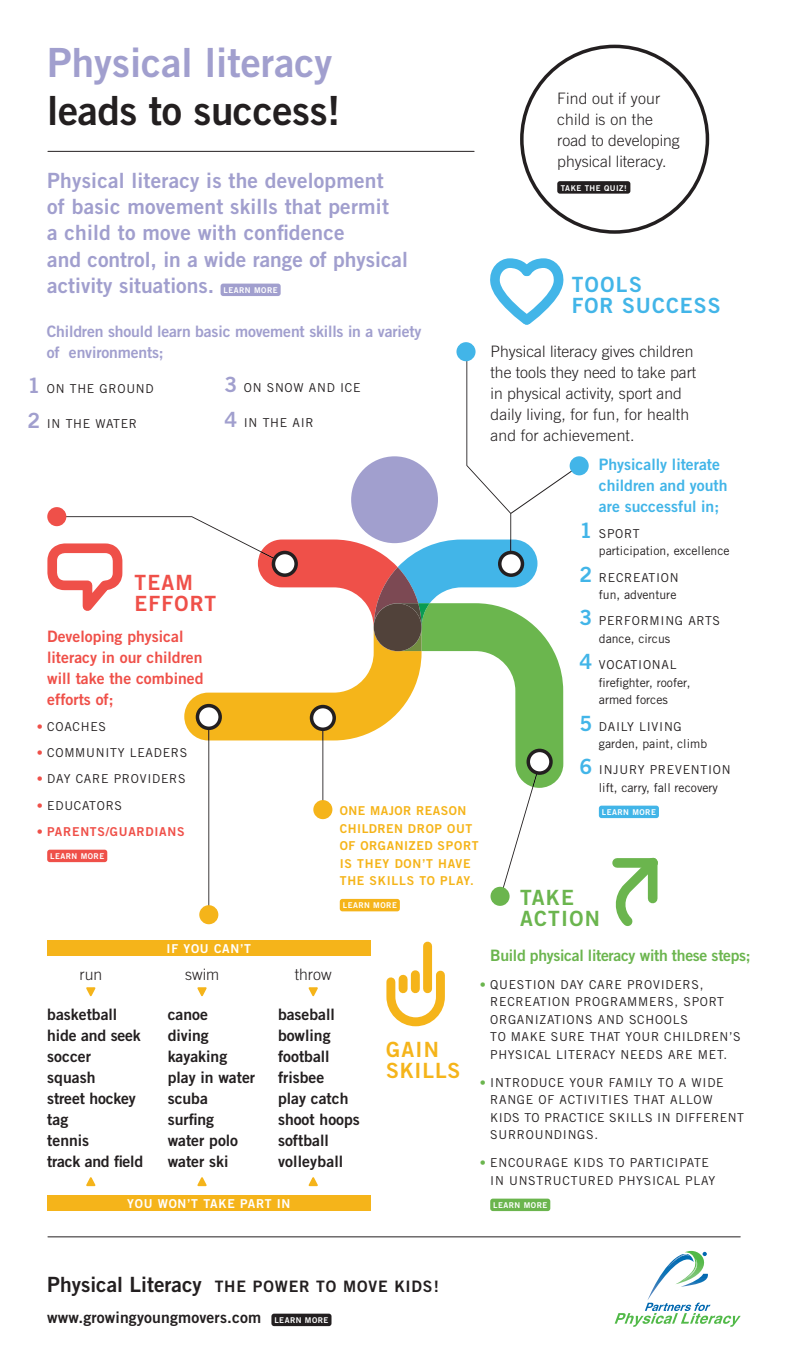
<style>
.page{position:relative;width:788px;height:1371px;background:#fff}
.page>*{position:absolute;margin:0;border:0;box-sizing:border-box;transform-origin:0 0}
.t1{font:40.25px "Trade Gothic Bold Two";color:#a19fce}
.t2{font:40.25px "Trade Gothic Bold Two";letter-spacing:-.01em;color:#231f20}
.t3{font:21px/26.2px "Trade Gothic Bold Two";letter-spacing:.01em;color:#a19fce}
.t4{font:21px/21px "Trade Gothic Bold Two";letter-spacing:.05em;color:#42b5e8}
.t5{font:21px/21px "Trade Gothic Bold Two";letter-spacing:.06em;color:#6bb54e}
.t6{font:21px/21px "Trade Gothic Bold Two";letter-spacing:.04em;color:#f5b41a}
.t7{font:21px/21px "Trade Gothic Bold Two";letter-spacing:.06em;color:#ef5049}
.t8{font:15.75px/21px "Trade Gothic Bold Two";color:#231f20}
.t9{font:300 15.75px/21px "Trade Gothic";color:#231f20}
.t10{font:15.75px/21px "Trade Gothic Bold Two";color:#ef5049}
.t11{font:15.75px/21px "Trade Gothic Bold Two";letter-spacing:-.01em;color:#a19fce}
.t12{font:15.75px/21px "Trade Gothic Bold Two";color:#42b5e8}
.t13{font:15.75px "Trade Gothic Bold Two";letter-spacing:-.02em;color:#6bb54e}
.t14{font:12.25px/17.5px "Trade Gothic";letter-spacing:.06em;color:#231f20}
.t15{font:12.25px/17.5px "Trade Gothic";color:#231f20}
.t16{font:12.25px/17.5px "Trade Gothic Bold Two";letter-spacing:.05em;color:#f5b41a}
.t17{font:12.25px "Trade Gothic Bold Two";letter-spacing:.06em;color:#fff}
.t18{font:12.25px "Trade Gothic Bold Two";letter-spacing:.06em;color:#ef5049}
.t19{font:8.05px "Trade Gothic Bold Two";letter-spacing:.06em;color:#fff}
.s1{font-family:"Trade Gothic Bold Two";font-size:21px;color:#a19fce}
.s2{color:#ef5049}
.s3{font-family:"Trade Gothic"}
.s4{font-family:"Trade Gothic Bold Two";font-size:21px;color:#42b5e8}
.s5{color:#6bb54e}
.s6{font-size:21px}
.s7{font-size:8.05px;color:#fff}
</style>
<div class="page">
<div style="left:491px;top:1199px;width:58px;height:10px;background:#6bb54e"></div>
<div style="left:490px;top:1198px;width:60px;height:12px;border:3px solid #6bb54e"></div>
<div style="left:47px;top:507px;width:19px;height:19px;background:#ef5049;border-radius:50%"></div>
<div style="left:222px;top:285px;width:57px;height:10px;background:#a19fce"></div>
<div style="left:220px;top:283px;width:60px;height:13px;border:3px solid #a19fce"></div>
<hr style="left:48px;top:151px;width:426px;height:1px;background:#231f20">
<div style="left:600px;top:807px;width:57px;height:9px;background:#42b5e8"></div>
<div style="left:598px;top:805px;width:61px;height:13px;border:3px solid #42b5e8"></div>
<div style="left:456px;top:342px;width:19px;height:19px;background:#42b5e8;border-radius:50%"></div>
<div style="left:569px;top:456px;width:19px;height:19px;background:#42b5e8;border-radius:50%"></div>
<div style="left:47px;top:1195px;width:323px;height:15px;background:#f5b41a"></div>
<div style="left:47px;top:940px;width:323px;height:15px;background:#f5b41a"></div>
<svg style="left:612px;top:857px;width:46px;height:69px"></svg>
<div style="left:617px;top:858px;width:36px;height:9px;background:#6bb54e"></div>
<div style="left:647px;top:862px;width:10px;height:36px;background:#6bb54e"></div>
<svg style="left:386px;top:941px;width:59px;height:86px"></svg>
<div style="left:520px;top:45px;width:189px;height:189px;border:4px solid #231f20;border-radius:50%"></div>
<div style="left:558px;top:182px;width:71px;height:10px;background:#231f20"></div>
<div style="left:557px;top:181px;width:73px;height:13px;border:3px solid #231f20"></div>
<svg style="left:490px;top:258px;width:74px;height:67px"></svg>
<div style="left:341px;top:900px;width:57px;height:10px;background:#f5b41a"></div>
<div style="left:340px;top:898px;width:60px;height:13px;border:3px solid #f5b41a"></div>
<hr style="left:208px;top:719px;width:1px;height:194px;background:#231f20">
<hr style="left:322px;top:721px;width:1px;height:87px;background:#231f20">
<div style="left:48px;top:851px;width:58px;height:9px;background:#ef5049"></div>
<div style="left:47px;top:849px;width:60px;height:13px;border:3px solid #ef5049"></div>
<div style="left:47px;top:543px;width:75px;height:47px;border:10px solid #ef5049;border-radius:13px"></div>
<div style="left:199px;top:905px;width:19px;height:19px;background:#f5b41a;border-radius:50%"></div>
<div style="left:313px;top:800px;width:19px;height:19px;background:#f5b41a;border-radius:50%"></div>
<div style="left:490px;top:886px;width:19px;height:19px;background:#6bb54e;border-radius:50%"></div>
<svg style="left:184px;top:355px;width:396px;height:432px"></svg>
<div style="left:273px;top:552px;width:23px;height:23px;background:#fff;border-radius:50%"></div>
<div style="left:272px;top:550px;width:26px;height:27px;border:4px solid #231f20;border-radius:50%"></div>
<div style="left:499px;top:552px;width:23px;height:23px;background:#fff;border-radius:50%"></div>
<div style="left:498px;top:550px;width:26px;height:27px;border:4px solid #231f20;border-radius:50%"></div>
<div style="left:197px;top:705px;width:23px;height:23px;background:#fff;border-radius:50%"></div>
<div style="left:196px;top:704px;width:26px;height:26px;border:4px solid #231f20;border-radius:50%"></div>
<div style="left:311px;top:706px;width:23px;height:23px;background:#fff;border-radius:50%"></div>
<div style="left:310px;top:704px;width:26px;height:27px;border:4px solid #231f20;border-radius:50%"></div>
<div style="left:528px;top:750px;width:23px;height:23px;background:#fff;border-radius:50%"></div>
<div style="left:526px;top:748px;width:26px;height:26px;border:4px solid #231f20;border-radius:50%"></div>
<svg style="left:86px;top:987px;width:10px;height:10px"></svg>
<svg style="left:197px;top:987px;width:10px;height:10px"></svg>
<svg style="left:308px;top:987px;width:10px;height:10px"></svg>
<svg style="left:308px;top:1177px;width:10px;height:10px"></svg>
<svg style="left:197px;top:1177px;width:10px;height:10px"></svg>
<svg style="left:86px;top:1177px;width:10px;height:10px"></svg>
<svg style="left:614px;top:1250px;width:126px;height:76px"></svg>
<hr style="left:48px;top:1236px;width:692px;height:1px;background:#231f20">
<div style="left:273px;top:1314px;width:57px;height:10px;background:#231f20"></div>
<div style="left:271px;top:1313px;width:60px;height:12px;border:3px solid #231f20"></div>
<h1 class="t1" style="left:47px;top:38px;width:287px">Physical literacy</h1>
<h1 class="t2" style="left:47px;top:85px;width:295px">leads to success!</h1>
<h2 class="t3" style="left:47px;top:167px;width:362px">Physical literacy is the development<br>of basic movement skills that permit<br>a child to move with confidence<br>and control, in a wide range of physical activity situations.</h2>
<p class="t19" style="left:223px;top:285px;width:56px">LEARN MORE</p>
<p class="t11" style="left:47px;top:320px;width:376px">Children should learn basic movement skills in a variety of environments;</p>
<p class="t14" style="left:28px;top:379px;width:128px"><span class="s1">1</span> ON THE GROUND</p>
<p class="t14" style="left:28px;top:414px;width:111px"><span class="s1">2</span> IN THE WATER</p>
<p class="t14" style="left:224px;top:379px;width:138px"><span class="s1">3</span> ON SNOW AND ICE</p>
<p class="t14" style="left:224px;top:414px;width:91px"><span class="s1">4</span> IN THE AIR</p>
<h2 class="t7" style="left:134px;top:571px;width:83px">TEAM<br>EFFORT</h2>
<p class="t10" style="left:47px;top:625px;width:158px">Developing physical literacy in our children will take the combined efforts of;</p>
<p class="t14" style="left:37px;top:717px;width:71px"><span class="s2">•</span> COACHES</p>
<p class="t14" style="left:37px;top:743px;width:152px"><span class="s2">•</span> COMMUNITY LEADERS</p>
<p class="t14" style="left:37px;top:770px;width:150px"><span class="s2">•</span> DAY CARE PROVIDERS</p>
<p class="t14" style="left:37px;top:796px;width:87px"><span class="s2">•</span> EDUCATORS</p>
<p class="t18" style="left:37px;top:823px;width:149px"><span class="s3">•</span> PARENTS/GUARDIANS</p>
<p class="t19" style="left:50px;top:851px;width:56px">LEARN MORE</p>
<p class="t16" style="left:340px;top:801px;width:140px">ONE MAJOR REASON<br>CHILDREN DROP OUT<br>OF ORGANIZED SPORT<br>IS THEY DON’T HAVE<br>THE SKILLS TO PLAY.</p>
<p class="t19" style="left:343px;top:900px;width:56px">LEARN MORE</p>
<p class="t9" style="left:557px;top:88px;width:124px">Find out if your child is on the road to developing physical literacy.</p>
<p class="t19" style="left:560px;top:183px;width:67px">TAKE THE QUIZ!</p>
<h2 class="t4" style="left:571px;top:273px;width:150px">TOOLS<br>FOR SUCCESS</h2>
<p class="t9" style="left:490px;top:341px;width:207px">Physical literacy gives children the tools they need to take part in physical activity, sport and daily living, for fun, for health and for achievement.</p>
<p class="t12" style="left:598px;top:453px;width:130px">Physically literate children and youth are successful in;</p>
<p class="t15" style="left:598px;top:524px;width:132px;text-indent:-19px"><span class="s4">1</span> SPORT<br>participation, excellence</p>
<p class="t15" style="left:579px;top:568px;width:100px;text-align:right"><span class="s4">2</span> RECREATION fun, adventure</p>
<p class="t14" style="left:598px;top:612px;width:123px;text-indent:-19px"><span class="s4">3</span> PERFORMING ARTS dance, circus</p>
<p class="t15" style="left:598px;top:656px;width:93px;text-indent:-19px"><span class="s4">4</span> VOCATIONAL firefighter, roofer, armed forces</p>
<p class="t15" style="left:598px;top:717px;width:110px;text-indent:-19px"><span class="s4">5</span> DAILY LIVING garden, paint, climb</p>
<p class="t15" style="left:579px;top:761px;width:152px;text-align:center"><span class="s4">6</span> INJURY PREVENTION lift, carry, fall recovery</p>
<p class="t19" style="left:601px;top:807px;width:56px">LEARN MORE</p>
<h2 class="t5" style="left:520px;top:887px;width:81px">TAKE<br>ACTION</h2>
<p class="t17" style="left:167px;top:941px;width:86px">IF YOU CAN’T</p>
<p class="t9" style="left:79px;top:963px;width:24px">run</p>
<p class="t9" style="left:185px;top:963px;width:36px">swim</p>
<p class="t9" style="left:295px;top:963px;width:38px">throw</p>
<p class="t8" style="left:47px;top:1003px;width:97px">basketball hide and seek soccer squash<br>street hockey tag<br>tennis<br>track and field</p>
<p class="t8" style="left:278px;top:1003px;width:83px">baseball bowling football frisbee<br>play catch shoot hoops softball volleyball</p>
<p class="t8" style="left:168px;top:1003px;width:89px">canoe<br>diving kayaking play in water scuba surfing<br>water polo water ski</p>
<p class="t17" style="left:127px;top:1196px;width:165px">YOU WON’T TAKE PART IN</p>
<h2 class="t6" style="left:386px;top:1038px;width:76px">GAIN<br>SKILLS</h2>
<p class="t13" style="left:490px;top:945px;width:262px">Build physical literacy with these steps;</p>
<p class="t14" style="left:490px;top:975px;width:252px;text-indent:-10px"><span class="s5">•</span> QUESTION DAY CARE PROVIDERS,<br>RECREATION PROGRAMMERS, SPORT<br>ORGANIZATIONS AND SCHOOLS<br>TO MAKE SURE THAT YOUR CHILDREN’S<br>PHYSICAL LITERACY NEEDS ARE MET.</p>
<p class="t14" style="left:490px;top:1073px;width:255px;text-indent:-10px"><span class="s5">•</span> INTRODUCE YOUR FAMILY TO A WIDE<br>RANGE OF ACTIVITIES THAT ALLOW<br>KIDS TO PRACTICE SKILLS IN DIFFERENT<br>SURROUNDINGS.</p>
<p class="t14" style="left:490px;top:1153px;width:227px;text-indent:-10px"><span class="s5">•</span> ENCOURAGE KIDS TO PARTICIPATE<br>IN UNSTRUCTURED PHYSICAL PLAY</p>
<p class="t19" style="left:493px;top:1200px;width:56px">LEARN MORE</p>
<p class="t8" style="left:47px;top:1269px;width:393px;line-height:31.5px"><span class="s6">Physical Literacy</span> THE POWER TO MOVE KIDS! www.growingyoungmovers.com <span class="s7">LEARN MORE</span></p>
</div>
